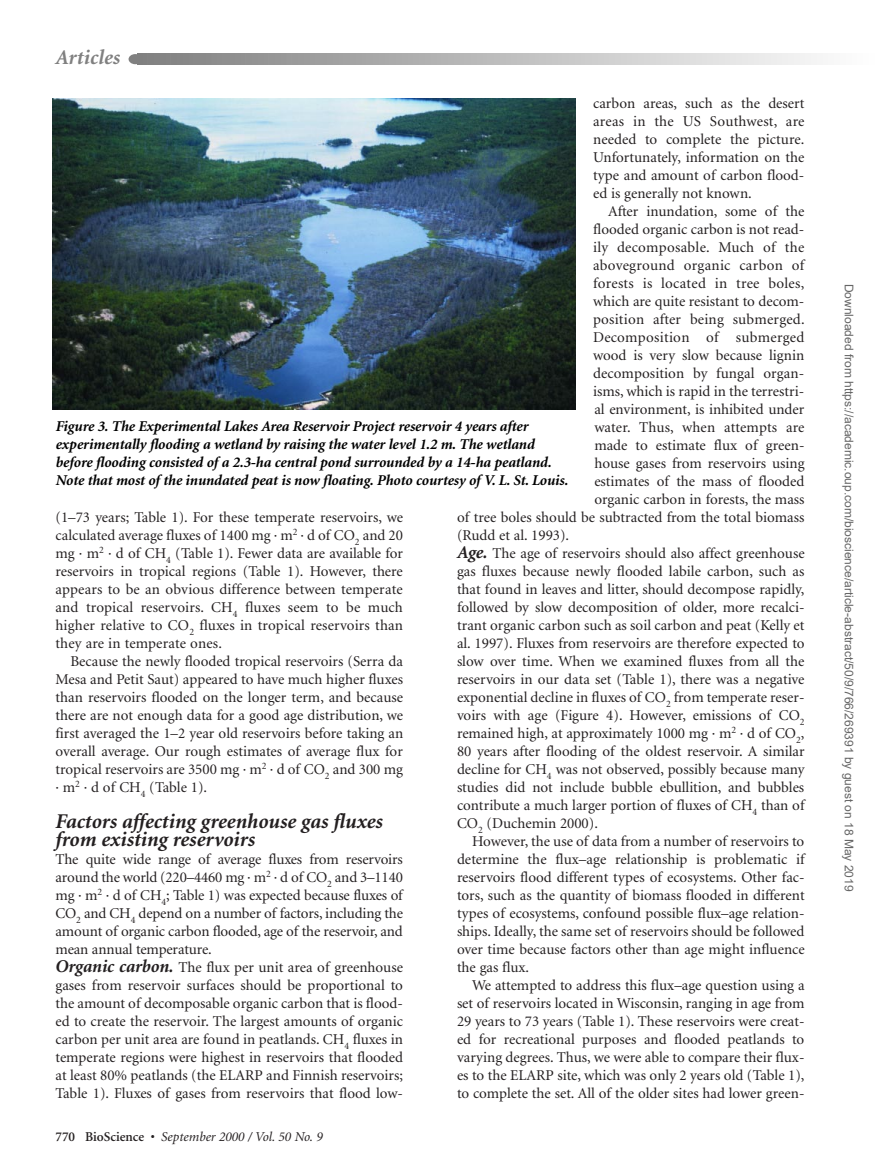
<style>
.page{position:relative;width:878px;height:1175px;background:#fff}
.page>*{position:absolute;margin:0;border:0;box-sizing:border-box;transform-origin:0 0}
.t1{font:italic 700 21px/18px "Minion";letter-spacing:-.005em;color:#231f20}
.t2{font:italic 700 21px "Minion";color:#808080}
.t3{font:15px/18px "Minion";color:#231f20;text-align:justify}
.t4{font:italic 700 15px/18px "Minion";letter-spacing:-.01em;color:#000}
.t5{font:15px "Minion";letter-spacing:.02em;color:#231f20}
.t6{font:italic 13.5px "Minion";color:#231f20}
.t7{font:12px "Arial";color:#666}
.s1{font-weight:700;font-style:italic;font-size:18px}
.s2{font-weight:600;font-style:normal}
</style>
<div class="page">
<div style="left:128px;top:54px;width:14px;height:10px;background:#808080;border-radius:50%"></div>
<svg style="left:138px;top:54px;width:679px;height:10px;background:#b9b9b9"></svg>
<img style="left:53px;top:99px;width:522px;height:311px">
<h1 class="t2" style="left:56px;top:49px;width:66px">Articles</h1>
<p class="t3" style="left:593px;top:95px;width:213px">carbon areas, such as the desert areas in the US Southwest, are needed to complete the picture.<br>Unfortunately, information on the type and amount of carbon flood&shy;ed is generally not known.</p>
<p class="t3" style="left:608px;top:203px;width:198px">After inundation, some of the</p>
<p class="t3" style="left:593px;top:221px;width:213px">flooded organic carbon is not read-</p>
<p class="t5" style="left:593px;top:241px;width:213px">ily decomposable. Much of the</p>
<p class="t5" style="left:593px;top:259px;width:213px">aboveground organic carbon of</p>
<p class="t5" style="left:593px;top:277px;width:213px">forests is located in tree boles,</p>
<p class="t3" style="left:593px;top:293px;width:213px">which are quite resistant to decom-</p>
<p class="t3" style="left:593px;top:311px;width:213px">position after being submerged.</p>
<p class="t5" style="left:593px;top:331px;width:213px">Decomposition of submerged</p>
<p class="t3" style="left:593px;top:347px;width:213px">wood is very slow because lignin</p>
<p class="t3" style="left:593px;top:365px;width:212px">decomposition by fungal organ-</p>
<p class="t3" style="left:593px;top:383px;width:213px">isms, which is rapid in the terrestri-</p>
<p class="t3" style="left:594px;top:401px;width:211px">al environment, is inhibited under</p>
<p class="t3" style="left:594px;top:419px;width:212px">water. Thus, when attempts are</p>
<p class="t3" style="left:594px;top:437px;width:212px">made to estimate flux of green-</p>
<p class="t3" style="left:594px;top:455px;width:212px">house gases from reservoirs using</p>
<p class="t3" style="left:594px;top:473px;width:212px">estimates of the mass of flooded</p>
<p class="t3" style="left:594px;top:491px;width:212px">organic carbon in forests, the mass</p>
<p class="t3" style="left:457px;top:509px;width:349px">of tree boles should be subtracted from the total biomass</p>
<p class="t3" style="left:457px;top:527px;width:114px">(Rudd et al. 1993).</p>
<p class="t3" style="left:457px;top:545px;width:349px"><span class="s1">Age.</span> The age of reservoirs should also affect greenhouse</p>
<p class="t3" style="left:457px;top:563px;width:349px">gas fluxes because newly flooded labile carbon, such as</p>
<p class="t3" style="left:457px;top:581px;width:349px">that found in leaves and litter, should decompose rapidly,</p>
<p class="t3" style="left:457px;top:599px;width:349px">followed by slow decomposition of older, more recalci-</p>
<p class="t3" style="left:457px;top:617px;width:349px">trant organic carbon such as soil carbon and peat (Kelly et</p>
<p class="t3" style="left:457px;top:635px;width:349px">al. 1997). Fluxes from reservoirs are therefore expected to</p>
<p class="t3" style="left:457px;top:653px;width:349px">slow over time. When we examined fluxes from all the</p>
<p class="t3" style="left:457px;top:671px;width:349px">reservoirs in our data set (Table 1), there was a negative</p>
<p class="t3" style="left:457px;top:689px;width:349px">exponential decline in fluxes of CO<sub>2</sub> from temperate reser-</p>
<p class="t3" style="left:457px;top:707px;width:349px">voirs with age (Figure 4). However, emissions of CO<sub>2</sub></p>
<p class="t3" style="left:457px;top:725px;width:349px">remained high, at approximately 1000 mg · m<sup>2</sup> · d of CO<sub>2</sub>,</p>
<p class="t3" style="left:457px;top:743px;width:349px">80 years after flooding of the oldest reservoir. A similar</p>
<p class="t3" style="left:457px;top:761px;width:349px">decline for CH<sub>4</sub> was not observed, possibly because many</p>
<p class="t3" style="left:457px;top:779px;width:349px">studies did not include bubble ebullition, and bubbles</p>
<p class="t3" style="left:457px;top:797px;width:349px">contribute a much larger portion of fluxes of CH<sub>4</sub> than of</p>
<p class="t3" style="left:457px;top:815px;width:142px">CO<sub>2</sub> (Duchemin 2000).</p>
<p class="t3" style="left:472px;top:833px;width:334px">However, the use of data from a number of reservoirs to</p>
<p class="t3" style="left:457px;top:851px;width:349px">determine the flux–age relationship is problematic if</p>
<p class="t3" style="left:457px;top:869px;width:349px">reservoirs flood different types of ecosystems. Other fac-</p>
<p class="t3" style="left:457px;top:887px;width:349px">tors, such as the quantity of biomass flooded in different</p>
<p class="t3" style="left:457px;top:905px;width:349px">types of ecosystems, confound possible flux–age relation-</p>
<p class="t3" style="left:457px;top:923px;width:349px">ships. Ideally, the same set of reservoirs should be followed</p>
<p class="t3" style="left:457px;top:941px;width:349px">over time because factors other than age might influence</p>
<p class="t3" style="left:457px;top:959px;width:74px">the gas flux.</p>
<p class="t3" style="left:472px;top:977px;width:334px">We attempted to address this flux–age question using a</p>
<p class="t3" style="left:457px;top:995px;width:349px">set of reservoirs located in Wisconsin, ranging in age from</p>
<p class="t3" style="left:457px;top:1013px;width:349px">29 years to 73 years (Table 1). These reservoirs were creat-</p>
<p class="t3" style="left:457px;top:1031px;width:349px">ed for recreational purposes and flooded peatlands to</p>
<p class="t3" style="left:457px;top:1049px;width:349px">varying degrees. Thus, we were able to compare their flux-</p>
<p class="t3" style="left:457px;top:1067px;width:349px">es to the ELARP site, which was only 2 years old (Table 1),</p>
<p class="t3" style="left:457px;top:1085px;width:349px">to complete the set. All of the older sites had lower green-</p>
<p class="t4" style="left:56px;top:419px;width:514px">Figure 3. The Experimental Lakes Area Reservoir Project reservoir 4 years after experimentally flooding a wetland by raising the water level 1.2 m. The wetland before flooding consisted of a 2.3-ha central pond surrounded by a 14-ha peatland.<br>Note that most of the inundated peat is now floating. Photo courtesy of V. L. St. Louis.</p>
<p class="t3" style="left:55px;top:509px;width:349px">(1–73 years; Table 1). For these temperate reservoirs, we calculated average fluxes of 1400 mg · m<sup>2</sup> · d of CO<sub>2</sub> and 20 mg · m<sup>2</sup> · d of CH<sub>4</sub> (Table 1). Fewer data are available for reservoirs in tropical regions (Table 1). However, there appears to be an obvious difference between temperate and tropical reservoirs. CH<sub>4</sub> fluxes seem to be much higher relative to CO<sub>2</sub> fluxes in tropical reservoirs than they are in temperate ones.</p>
<p class="t3" style="left:55px;top:653px;width:349px;text-indent:15px">Because the newly flooded tropical reservoirs (Serra da Mesa and Petit Saut) appeared to have much higher fluxes than reservoirs flooded on the longer term, and because there are not enough data for a good age distribution, we first averaged the 1–2 year old reservoirs before taking an overall average. Our rough estimates of average flux for tropical reservoirs are 3500 mg · m<sup>2</sup> · d of CO<sub>2</sub> and 300 mg · m<sup>2</sup> · d of CH<sub>4</sub> (Table 1).</p>
<h1 class="t1" style="left:56px;top:814px;width:329px">Factors affecting greenhouse gas fluxes from existing reservoirs</h1>
<p class="t3" style="left:55px;top:851px;width:349px;text-align:left">The quite wide range of average fluxes from reservoirs around the world (220–4460 mg · m<sup>2</sup> · d of CO<sub>2</sub> and 3–1140 mg · m<sup>2</sup> · d of CH<sub>4</sub>; Table 1) was expected because fluxes of CO<sub>2</sub> and CH<sub>4</sub> depend on a number of factors, including the amount of organic carbon flooded, age of the reservoir, and mean annual temperature.<br><span class="s1">Organic carbon.</span> The flux per unit area of greenhouse gases from reservoir surfaces should be proportional to the amount of decomposable organic carbon that is flood&shy;ed to create the reservoir. The largest amounts of organic carbon per unit area are found in peatlands. CH<sub>4</sub> fluxes in temperate regions were highest in reservoirs that flooded at least 80% peatlands (the ELARP and Finnish reservoirs; Table 1). Fluxes of gases from reservoirs that flood low-</p>
<p class="t6" style="left:56px;top:1131px;width:269px"><span class="s2">770 BioScience •</span> September 2000 / Vol. 50 No. 9</p>
<p class="t7" style="left:853px;top:284px;width:609px;rotate:90deg">Downloaded from https://academic.oup.com/bioscience/article-abstract/50/9/766/269391 by guest on 18 May 2019</p>
</div>
